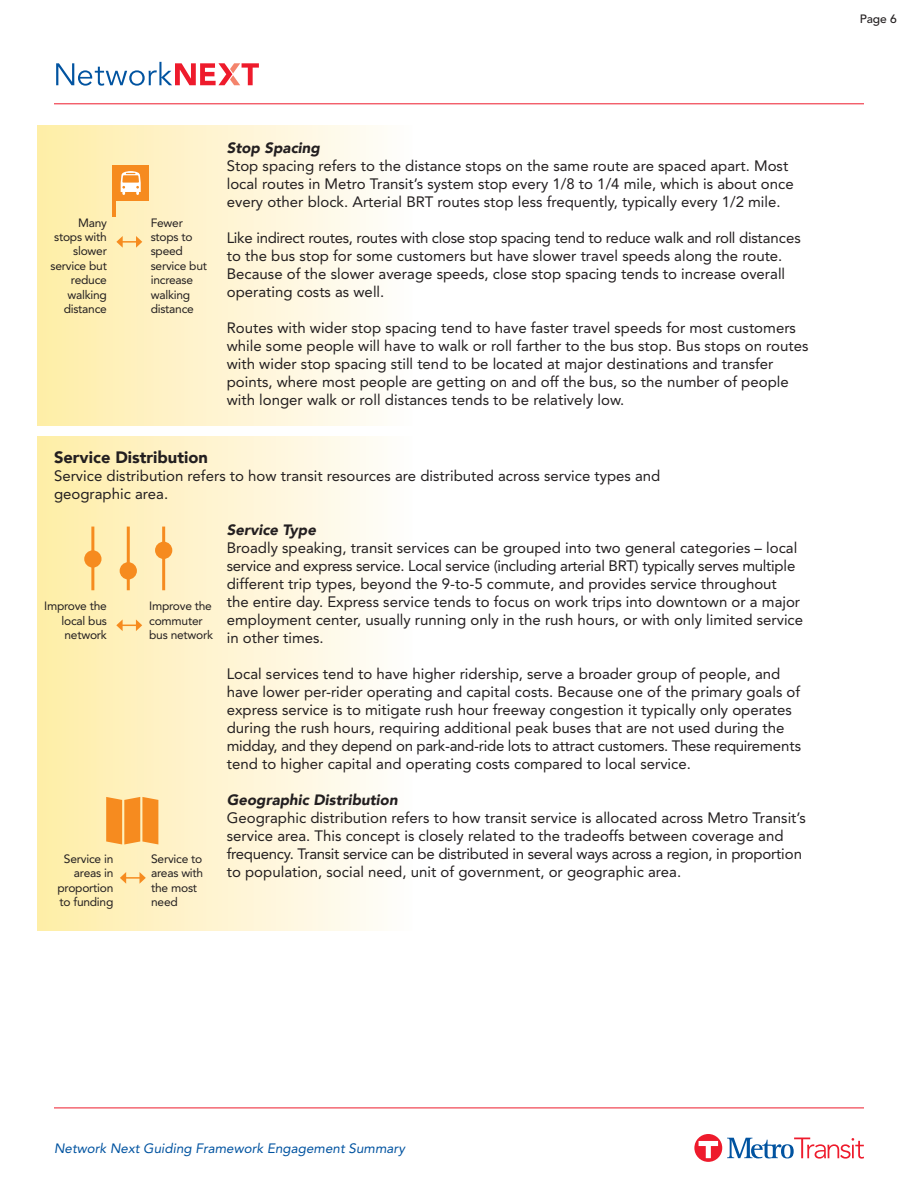
<style>
.page{position:relative;width:918px;height:1188px;background:#fff}
.page>*{position:absolute;margin:0;border:0;box-sizing:border-box;transform-origin:0 0}
.t1{font:900 16.5px "Avenir";color:#231f20}
.t2{font:15px/18px "Avenir LT Std";color:#231f20}
.t3{font:italic 900 15px "Avenir";color:#231f20}
.t4{font:italic 13.5px "Avenir LT Std";color:#0153a0}
.t5{font:12px/14.4px "Avenir LT Std";letter-spacing:-.02em;color:#231f20}
.t6{font:500 12px "Avenir LT Std";color:#231f20}
</style>
<div class="page">
<svg style="left:56px;top:62px;width:203px;height:24px"></svg>
<hr style="left:54px;top:103px;width:810px;height:1px;background:#ee1b2c">
<div style="left:694px;top:1134px;width:28px;height:28px;background:#ee1b2c;border-radius:50%"></div>
<svg style="left:699px;top:1141px;width:19px;height:17px"></svg>
<svg style="left:727px;top:1138px;width:137px;height:21px"></svg>
<hr style="left:54px;top:1108px;width:810px;height:1px;background:#ee1b2c">
<div style="left:38px;top:125px;width:375px;height:301px;background:linear-gradient(to right,#ffeda7,#fefdfd)"></div>
<div style="left:38px;top:436px;width:375px;height:495px;background:linear-gradient(to right,#ffeda7,#fefdfd)"></div>
<div style="left:113px;top:165px;width:36px;height:36px;background:#f68b1f"></div>
<svg style="left:121px;top:171px;width:20px;height:24px"></svg>
<hr style="left:113px;top:165px;width:3px;height:51px;background:#f68b1f">
<svg style="left:116px;top:236px;width:26px;height:12px"></svg>
<svg style="left:116px;top:619px;width:26px;height:12px"></svg>
<hr style="left:91px;top:527px;width:3px;height:63px;background:#f68b1f">
<hr style="left:127px;top:527px;width:3px;height:63px;background:#f68b1f">
<hr style="left:162px;top:527px;width:3px;height:63px;background:#f68b1f">
<div style="left:84px;top:550px;width:18px;height:18px;background:#f68b1f;border-radius:50%"></div>
<div style="left:120px;top:562px;width:17px;height:17px;background:#f68b1f;border-radius:50%"></div>
<div style="left:155px;top:542px;width:17px;height:17px;background:#f68b1f;border-radius:50%"></div>
<svg style="left:106px;top:797px;width:52px;height:47px;background:#f79834"></svg>
<svg style="left:120px;top:872px;width:26px;height:12px"></svg>
<p class="t5" style="left:78px;top:215px;width:30px">Many</p>
<p class="t5" style="left:51px;top:230px;width:58px;text-align:right">stops with slower service but reduce walking distance</p>
<p class="t5" style="left:151px;top:215px;width:58px">Fewer stops to speed service but increase walking distance</p>
<p class="t3" style="left:227px;top:136px;width:95px">Stop Spacing</p>
<p class="t2" style="left:227px;top:157px;width:569px">Stop spacing refers to the distance stops on the same route are spaced apart. Most local routes in Metro Transit’s system stop every 1/8 to 1/4 mile, which is about once every other block. Arterial BRT routes stop less frequently, typically every 1/2 mile.</p>
<p class="t2" style="left:227px;top:229px;width:575px">Like indirect routes, routes with close stop spacing tend to reduce walk and roll distances to the bus stop for some customers but have slower travel speeds along the route.<br>Because of the slower average speeds, close stop spacing tends to increase overall operating costs as well.</p>
<p class="t2" style="left:227px;top:319px;width:583px">Routes with wider stop spacing tend to have faster travel speeds for most customers while some people will have to walk or roll farther to the bus stop. Bus stops on routes with wider stop spacing still tend to be located at major destinations and transfer points, where most people are getting on and off the bus, so the number of people with longer walk or roll distances tends to be relatively low.</p>
<p class="t1" style="left:54px;top:443px;width:156px">Service Distribution</p>
<p class="t2" style="left:54px;top:467px;width:608px">Service distribution refers to how transit resources are distributed across service types and geographic area.</p>
<p class="t3" style="left:227px;top:517px;width:91px">Service Type</p>
<p class="t2" style="left:227px;top:539px;width:578px">Broadly speaking, transit services can be grouped into two general categories – local service and express service. Local service (including arterial BRT) typically serves multiple different trip types, beyond the 9-to-5 commute, and provides service throughout<br>the entire day. Express service tends to focus on work trips into downtown or a major employment center, usually running only in the rush hours, or with only limited service in other times.</p>
<p class="t2" style="left:227px;top:665px;width:576px">Local services tend to have higher ridership, serve a broader group of people, and have lower per-rider operating and capital costs. Because one of the primary goals of express service is to mitigate rush hour freeway congestion it typically only operates during the rush hours, requiring additional peak buses that are not used during the midday, and they depend on park-and-ride lots to attract customers. These requirements tend to higher capital and operating costs compared to local service.</p>
<p class="t3" style="left:227px;top:787px;width:172px">Geographic Distribution</p>
<p class="t2" style="left:227px;top:809px;width:581px">Geographic distribution refers to how transit service is allocated across Metro Transit’s service area. This concept is closely related to the tradeoffs between coverage and frequency. Transit service can be distributed in several ways across a region, in proportion to population, social need, unit of government, or geographic area.</p>
<p class="t5" style="left:61px;top:599px;width:47px;text-align:justify;text-indent:-17px">Improve the local bus network</p>
<p class="t5" style="left:149px;top:599px;width:65px">Improve the commuter bus network</p>
<p class="t5" style="left:58px;top:851px;width:57px;text-align:right">Service in areas in proportion to funding</p>
<p class="t5" style="left:151px;top:851px;width:54px">Service to areas with the most need</p>
<p class="t6" style="left:860px;top:11px;width:39px">Page 6</p>
<p class="t4" style="left:54px;top:1141px;width:352px">Network Next Guiding Framework Engagement Summary</p>
</div>
